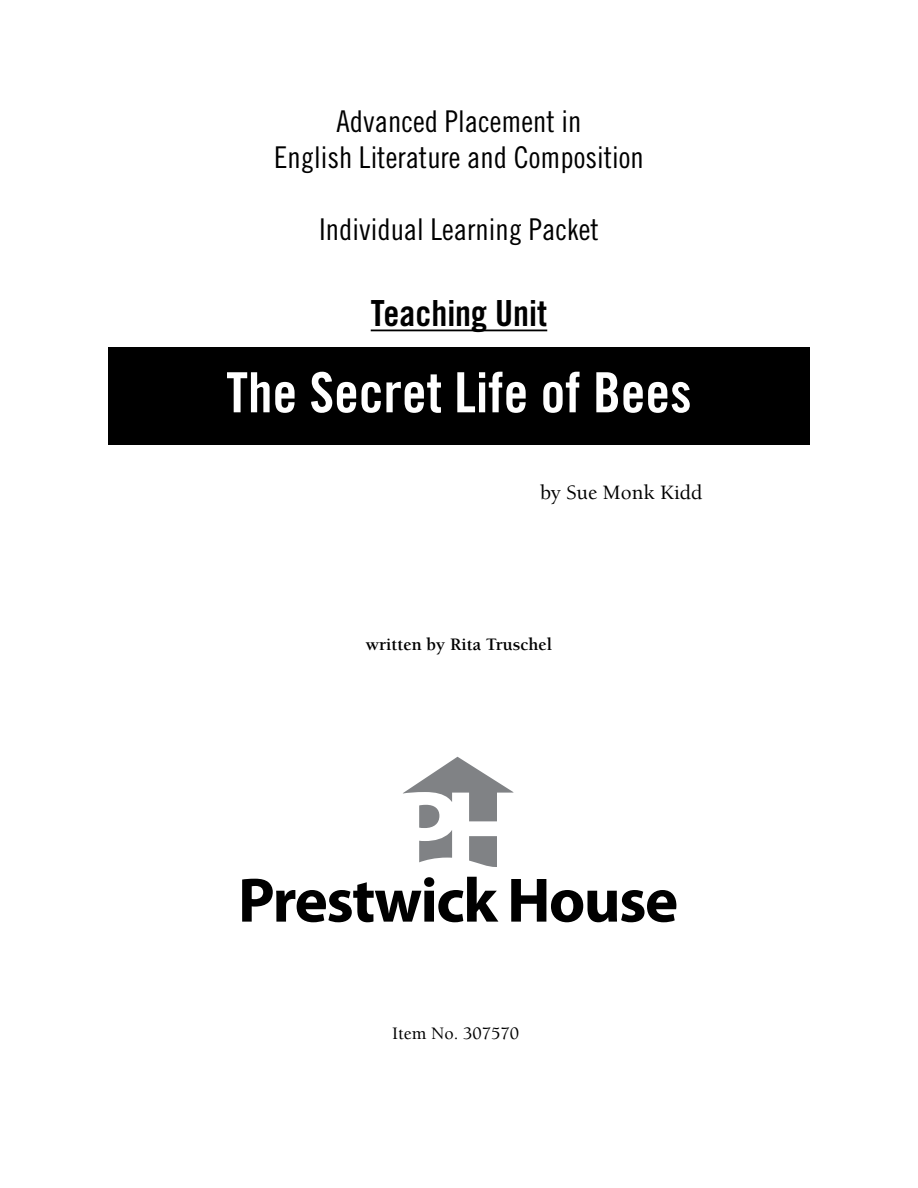
<style>
.page{position:relative;width:918px;height:1188px;background:#fff}
.page>*{position:absolute;margin:0;border:0;box-sizing:border-box;transform-origin:0 0}
.t1{font:55.5px "Trade Gothic Bold Cond Twenty";color:#fff}
.t2{font:36px "Trade Gothic Bold Cond Twenty";color:#000}
.t3{font:30px/36px "Trade Gothic Cond Eighteen";color:#000;text-align:center}
.t4{font:500 21px "Berkeley";color:#000}
.t5{font:700 18px "Berkeley";color:#000}
.t6{font:500 18px "Berkeley";color:#000}
</style>
<div class="page">
<div style="left:108px;top:347px;width:702px;height:98px;background:#000"></div>
<hr style="left:371px;top:330px;width:176px;height:1px;background:#000">
<svg style="left:242px;top:877px;width:256px;height:45px"></svg>
<svg style="left:511px;top:879px;width:165px;height:43px"></svg>
<svg style="left:403px;top:757px;width:110px;height:110px"></svg>
<p class="t3" style="left:274px;top:103px;width:371px">Advanced Placement in<br>English Literature and Composition</p>
<p class="t3" style="left:319px;top:211px;width:281px">Individual Learning Packet</p>
<p class="t2" style="left:371px;top:291px;width:178px">Teaching Unit</p>
<h1 class="t1" style="left:226px;top:359px;width:467px">The Secret Life of Bees</h1>
<p class="t4" style="left:540px;top:481px;width:164px">by Sue Monk Kidd</p>
<p class="t5" style="left:366px;top:635px;width:188px">written by Rita Truschel</p>
<p class="t6" style="left:392px;top:1024px;width:129px">Item No. 307570</p>
</div>
